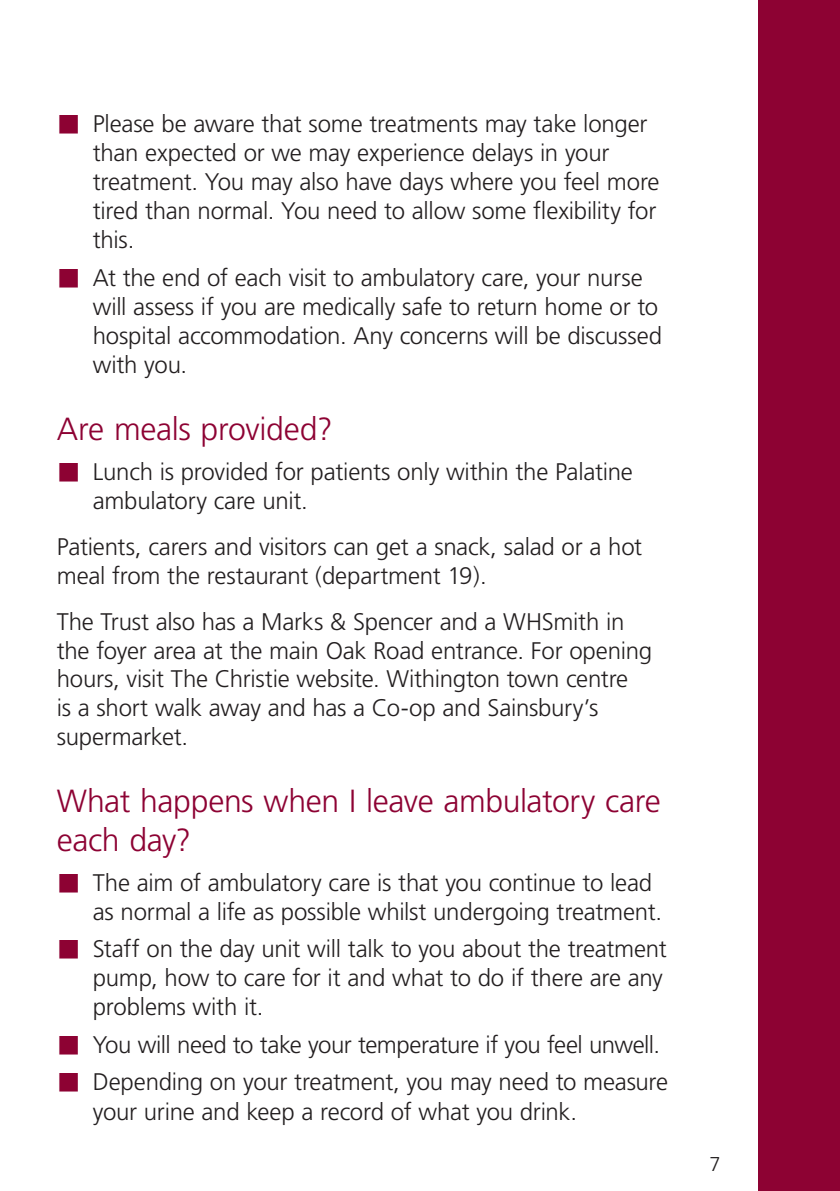
<style>
.page{position:relative;width:840px;height:1191px;background:#fff}
.page>*{position:absolute;margin:0;border:0;box-sizing:border-box;transform-origin:0 0}
.HEADING{font:300 32px/38.6px "Frutiger";letter-spacing:-.015em;color:#8d0233}
.BODY{font:300 24px/29px "Frutiger";letter-spacing:-.01em;color:#231f20}
.t1{font:300 20px "Frutiger";color:#231f20}
</style>
<div class="page">
<div style="left:758px;top:0;width:81px;height:1191px;background:#8d0233"></div>
<p class="BODY" style="left:93px;top:109px;width:568px">Please be aware that some treatments may take longer than expected or we may experience delays in your treatment. You may also have days where you feel more tired than normal. You need to allow some flexibility for this.</p>
<p class="BODY" style="left:93px;top:263px;width:570px">At the end of each visit to ambulatory care, your nurse will assess if you are medically safe to return home or to hospital accommodation. Any concerns will be discussed with you.</p>
<p class="HEADING" style="left:57px;top:409px;width:277px">Are meals provided?</p>
<p class="BODY" style="left:93px;top:457px;width:541px">Lunch is provided for patients only within the Palatine ambulatory care unit.</p>
<p class="BODY" style="left:57px;top:532px;width:586px">Patients, carers and visitors can get a snack, salad or a hot meal from the restaurant (department 19).</p>
<p class="BODY" style="left:57px;top:607px;width:596px">The Trust also has a Marks &amp; Spencer and a WHSmith in the foyer area at the main Oak Road entrance. For opening hours, visit The Christie website. Withington town centre<br>is a short walk away and has a Co-op and Sainsbury’s supermarket.</p>
<p class="HEADING" style="left:57px;top:781px;width:605px">What happens when I leave ambulatory care each day?</p>
<p class="BODY" style="left:93px;top:868px;width:566px">The aim of ambulatory care is that you continue to lead as normal a life as possible whilst undergoing treatment.</p>
<p class="BODY" style="left:93px;top:934px;width:575px">Staff on the day unit will talk to you about the treatment pump, how to care for it and what to do if there are any problems with it.</p>
<p class="BODY" style="left:93px;top:1030px;width:564px">You will need to take your temperature if you feel unwell.</p>
<p class="BODY" style="left:93px;top:1067px;width:576px">Depending on your treatment, you may need to measure your urine and keep a record of what you drink.</p>
<p class="t1" style="left:709px;top:1152px;width:13px">7</p>
</div>
